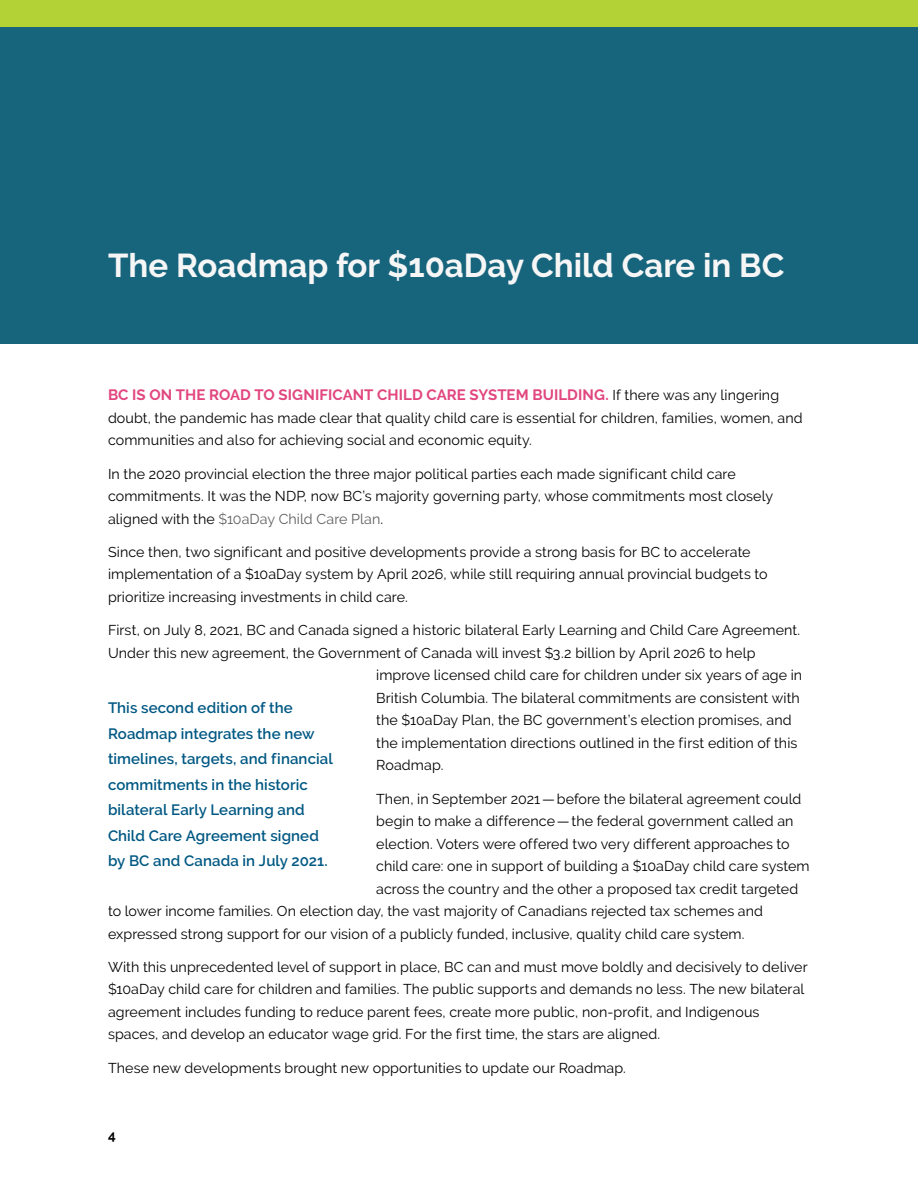
<style>
.page{position:relative;width:918px;height:1188px;background:#fff}
.page>*{position:absolute;margin:0;border:0;box-sizing:border-box;transform-origin:0 0}
.t1{font:700 33px "Raleway";color:#f6f6f6}
.t2{font:600 15px/25.5px "Raleway";letter-spacing:.005em;color:#005883}
.t3{font:700 15px "Raleway";letter-spacing:.005em;color:#e1467e}
.t4{font:14.25px/22.5px "Raleway";letter-spacing:.005em;color:#000}
.t5{font:700 13.5px "Raleway";color:#000}
.s1{font-weight:400;font-size:14.25px;color:#000}
.s2{color:#5f6062}
</style>
<div class="page">
<div style="left:0;top:0;width:918px;height:27px;background:#b3d235"></div>
<div style="left:0;top:27px;width:918px;height:317px;background:#17647d"></div>
<h1 class="t1" style="left:108px;top:247px;width:678px">The Roadmap for $10aDay Child Care in BC</h1>
<p class="t3" style="left:108px;top:386px;width:673px">BC IS ON THE ROAD TO SIGNIFICANT CHILD CARE SYSTEM BUILDING. <span class="s1">If there was any lingering</span></p>
<p class="t4" style="left:108px;top:407px;width:696px">doubt, the pandemic has made clear that quality child care is essential for children, families, women, and communities and also for achieving social and economic equity.</p>
<p class="t4" style="left:108px;top:462px;width:667px">In the 2020 provincial election the three major political parties each made significant child care commitments. It was the NDP, now BC’s majority governing party, whose commitments most closely aligned with the <span class="s2">$10aDay Child Care Plan</span>.</p>
<p class="t4" style="left:108px;top:541px;width:661px">Since then, two significant and positive developments provide a strong basis for BC to accelerate implementation of a $10aDay system by April 2026, while still requiring annual provincial budgets to prioritize increasing investments in child care.</p>
<p class="t4" style="left:108px;top:619px;width:694px">First, on July 8, 2021, BC and Canada signed a historic bilateral Early Learning and Child Care Agreement.</p>
<p class="t4" style="left:108px;top:641px;width:649px">Under this new agreement, the Government of Canada will invest $3.2 billion by April 2026 to help</p>
<p class="t4" style="left:376px;top:664px;width:428px">improve licensed child care for children under six years of age in</p>
<p class="t4" style="left:376px;top:686px;width:425px">British Columbia. The bilateral commitments are consistent with</p>
<p class="t4" style="left:376px;top:709px;width:417px">the $10aDay Plan, the BC government’s election promises, and</p>
<p class="t4" style="left:376px;top:731px;width:423px">the implementation directions outlined in the first edition of this</p>
<p class="t4" style="left:376px;top:754px;width:69px">Roadmap.</p>
<p class="t4" style="left:376px;top:787px;width:427px">Then, in September 2021—before the bilateral agreement could</p>
<p class="t4" style="left:376px;top:810px;width:419px">begin to make a difference—the federal government called an</p>
<p class="t4" style="left:376px;top:832px;width:415px">election. Voters were offered two very different approaches to</p>
<p class="t4" style="left:376px;top:855px;width:435px">child care: one in support of building a $10aDay child care system</p>
<p class="t4" style="left:376px;top:877px;width:424px">across the country and the other a proposed tax credit targeted</p>
<p class="t4" style="left:108px;top:900px;width:657px">to lower income families. On election day, the vast majority of Canadians rejected tax schemes and</p>
<p class="t4" style="left:108px;top:922px;width:638px">expressed strong support for our vision of a publicly funded, inclusive, quality child care system.</p>
<p class="t4" style="left:108px;top:956px;width:701px">With this unprecedented level of support in place, BC can and must move boldly and decisively to deliver $10aDay child care for children and families. The public supports and demands no less. The new bilateral agreement includes funding to reduce parent fees, create more public, non-profit, and Indigenous spaces, and develop an educator wage grid. For the first time, the stars are aligned.</p>
<p class="t4" style="left:108px;top:1056px;width:520px">These new developments brought new opportunities to update our Roadmap.</p>
<p class="t2" style="left:108px;top:695px;width:226px">This second edition of the<br>Roadmap integrates the new timelines, targets, and financial commitments in the historic bilateral Early Learning and<br>Child Care Agreement signed by BC and Canada in July 2021.</p>
<p class="t5" style="left:108px;top:1128px;width:9px">4</p>
</div>
